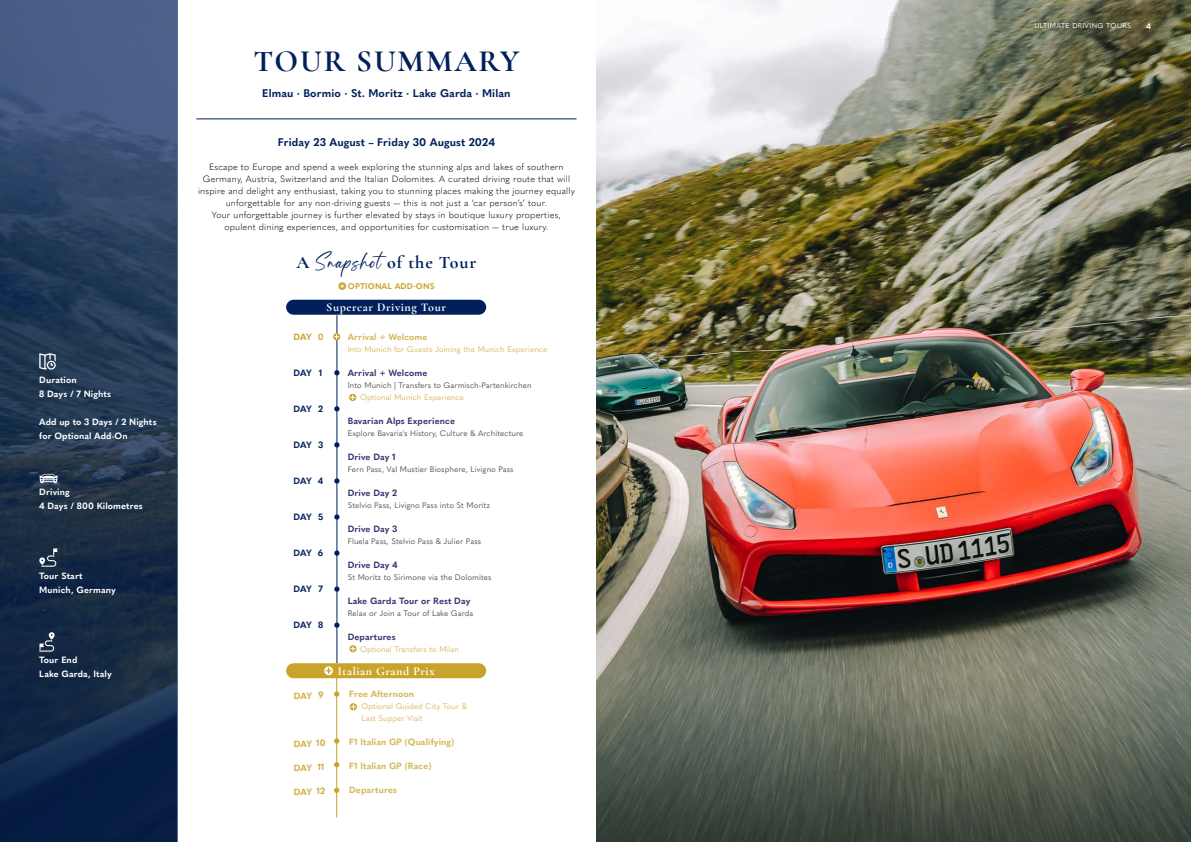
<style>
.page{position:relative;width:1191px;height:842px;background:#fff}
.page>*{position:absolute;margin:0;border:0;box-sizing:border-box;transform-origin:0 0}
.t1{font:700 31px "Cormorant Garamond";letter-spacing:.06em;color:#00205b}
.t2{font:700 18px "Cormorant Garamond";letter-spacing:.05em;color:#00205b}
.t3{font:700 12px "Cormorant Garamond";letter-spacing:.05em;color:#fff}
.t4{font:700 11px "Quasimoda";letter-spacing:.01em;color:#00205b}
.t5{font:300 9px/12px "Quasimoda";letter-spacing:.02em;color:#000;text-align:center}
.t6{font:700 9px/14px "Quasimoda";letter-spacing:.01em;color:#fff}
.t7{font:700 9px "Quasimoda";letter-spacing:.01em;color:#333572}
.t8{font:700 9px "Quasimoda";letter-spacing:.01em;color:#d4b655}
.t9{font:700 9px "Quasimoda";letter-spacing:-.025em;color:#00205b}
.t10{font:700 9px "Quasimoda";letter-spacing:-.015em;color:#d0ab3c}
.t11{font:700 9px "Quasimoda";color:#c9a329}
.t12{font:700 8.2px "Quasimoda";letter-spacing:.02em;color:#c9a42a}
.t13{font:8px/12px "Quasimoda";letter-spacing:.01em;color:#5c595b}
.t14{font:8px/12px "Quasimoda";letter-spacing:.01em;color:#dabc63}
.t15{font:700 8px "Quasimoda";color:#fff}
.t16{font:7px "Quasimoda";letter-spacing:.05em;color:#fff}
.s1{font-family:"Otamendi";font-weight:400;font-size:20px}
.s2{color:#dabc63}
</style>
<div class="page">
<img style="left:596px;top:0;width:595px;height:842px">
<svg style="left:0;top:0;width:177px;height:842px;background:#243957"></svg>
<hr style="left:196px;top:119px;width:380px;height:1px;background:#00205b">
<svg style="left:39px;top:474px;width:19px;height:9px"></svg>
<svg style="left:39px;top:548px;width:19px;height:19px"></svg>
<svg style="left:39px;top:632px;width:16px;height:20px"></svg>
<svg style="left:39px;top:353px;width:17px;height:17px"></svg>
<div style="left:286px;top:300px;width:200px;height:15px;background:#00205b;border-radius:8px"></div>
<hr style="left:336px;top:315px;width:1px;height:348px;background:#00205b">
<svg style="left:334px;top:514px;width:5px;height:6px"></svg>
<svg style="left:334px;top:406px;width:5px;height:5px"></svg>
<svg style="left:334px;top:442px;width:5px;height:5px"></svg>
<svg style="left:334px;top:370px;width:5px;height:5px"></svg>
<svg style="left:334px;top:550px;width:5px;height:6px"></svg>
<svg style="left:334px;top:586px;width:5px;height:6px"></svg>
<svg style="left:334px;top:478px;width:5px;height:6px"></svg>
<svg style="left:333px;top:333px;width:7px;height:7px"></svg>
<svg style="left:334px;top:334px;width:5px;height:5px"></svg>
<svg style="left:334px;top:622px;width:5px;height:6px"></svg>
<div style="left:338px;top:282px;width:8px;height:8px;border:1px solid #c9a42a;border-radius:50%"></div>
<svg style="left:339px;top:283px;width:6px;height:6px"></svg>
<svg style="left:349px;top:645px;width:8px;height:7px"></svg>
<svg style="left:350px;top:646px;width:5px;height:5px"></svg>
<svg style="left:350px;top:703px;width:7px;height:7px"></svg>
<svg style="left:351px;top:704px;width:5px;height:5px"></svg>
<hr style="left:336px;top:670px;width:1px;height:147px;background:#c9a42a">
<svg style="left:334px;top:691px;width:5px;height:6px"></svg>
<svg style="left:334px;top:738px;width:5px;height:6px"></svg>
<svg style="left:334px;top:762px;width:5px;height:5px"></svg>
<svg style="left:334px;top:788px;width:5px;height:5px"></svg>
<div style="left:286px;top:663px;width:200px;height:15px;background:#c9a42a;border-radius:8px"></div>
<svg style="left:324px;top:666px;width:9px;height:9px"></svg>
<svg style="left:326px;top:668px;width:5px;height:5px"></svg>
<svg style="left:349px;top:394px;width:7px;height:7px"></svg>
<svg style="left:350px;top:395px;width:5px;height:5px"></svg>
<p class="t6" style="left:39px;top:372px;width:39px">Duration</p>
<p class="t6" style="left:39px;top:386px;width:73px">8 Days / 7 Nights</p>
<p class="t6" style="left:39px;top:414px;width:119px">Add up to 3 Days / 2 Nights for Optional Add-On</p>
<p class="t6" style="left:39px;top:484px;width:32px">Driving</p>
<p class="t6" style="left:39px;top:498px;width:105px">4 Days / 800 Kilometres</p>
<p class="t6" style="left:39px;top:568px;width:45px">Tour Start</p>
<p class="t6" style="left:39px;top:582px;width:78px">Munich, Germany</p>
<p class="t6" style="left:39px;top:652px;width:40px">Tour End</p>
<p class="t6" style="left:39px;top:666px;width:74px">Lake Garda, Italy</p>
<p class="t1" style="left:253px;top:42px;width:268px">TOUR SUMMARY</p>
<p class="t4" style="left:262px;top:85px;width:250px">Elmau · Bormio · St. Moritz · Lake Garda · Milan</p>
<p class="t4" style="left:278px;top:133px;width:219px">Friday 23 August – Friday 30 August 2024</p>
<p class="t5" style="left:198px;top:160px;width:378px">Escape to Europe and spend a week exploring the stunning alps and lakes of southern Germany, Austria, Switzerland and the Italian Dolomites. A curated driving route that will inspire and delight any enthusiast, taking you to stunning places making the journey equally unforgettable for any non-driving guests — this is not just a ‘car person’s’ tour.</p>
<p class="t5" style="left:212px;top:208px;width:350px">Your unforgettable journey is further elevated by stays in boutique luxury properties, opulent dining experiences, and opportunities for customisation — true luxury.</p>
<p class="t2" style="left:296px;top:251px;width:181px">A <span class="s1">Snapshot</span> of the Tour</p>
<p class="t12" style="left:348px;top:280px;width:88px">OPTIONAL ADD-ONS</p>
<p class="t3" style="left:326px;top:300px;width:121px">Supercar Driving Tour</p>
<p class="t10" style="left:318px;top:330px;width:7px">0</p>
<p class="t9" style="left:319px;top:366px;width:5px">1</p>
<p class="t9" style="left:318px;top:402px;width:6px">2</p>
<p class="t9" style="left:318px;top:438px;width:7px">3</p>
<p class="t9" style="left:318px;top:474px;width:7px">4</p>
<p class="t9" style="left:318px;top:510px;width:7px">5</p>
<p class="t9" style="left:318px;top:546px;width:7px">6</p>
<p class="t9" style="left:318px;top:582px;width:6px">7</p>
<p class="t9" style="left:318px;top:618px;width:7px">8</p>
<p class="t11" style="left:293px;top:330px;width:20px">DAY</p>
<p class="t9" style="left:293px;top:366px;width:20px">DAY</p>
<p class="t9" style="left:293px;top:402px;width:20px">DAY</p>
<p class="t9" style="left:293px;top:438px;width:20px">DAY</p>
<p class="t9" style="left:293px;top:474px;width:20px">DAY</p>
<p class="t9" style="left:293px;top:510px;width:20px">DAY</p>
<p class="t9" style="left:293px;top:546px;width:20px">DAY</p>
<p class="t9" style="left:293px;top:582px;width:20px">DAY</p>
<p class="t9" style="left:293px;top:618px;width:20px">DAY</p>
<p class="t10" style="left:318px;top:688px;width:7px">9</p>
<p class="t10" style="left:294px;top:689px;width:20px">DAY</p>
<p class="t10" style="left:294px;top:737px;width:33px">DAY 10</p>
<p class="t10" style="left:317px;top:760px;width:9px">11</p>
<p class="t10" style="left:316px;top:784px;width:10px">12</p>
<p class="t10" style="left:294px;top:761px;width:20px">DAY</p>
<p class="t10" style="left:294px;top:785px;width:20px">DAY</p>
<p class="t8" style="left:348px;top:330px;width:81px">Arrival + Welcome</p>
<p class="t14" style="left:348px;top:342px;width:201px">Into Munich for Guests Joining the Munich Experience</p>
<p class="t7" style="left:348px;top:366px;width:81px">Arrival + Welcome</p>
<p class="t13" style="left:360px;top:378px;width:173px;text-indent:-12px">Into Munich | Transfers to Garmisch-Partenkirchen<br><span class="s2">Optional Munich Experience</span></p>
<p class="t7" style="left:348px;top:414px;width:109px">Bavarian Alps Experience</p>
<p class="t13" style="left:348px;top:426px;width:177px">Explore Bavaria's History, Culture &amp; Architecture</p>
<p class="t7" style="left:348px;top:450px;width:50px">Drive Day 1</p>
<p class="t13" style="left:348px;top:462px;width:167px">Fern Pass, Val Mustier Biosphere, Livigno Pass</p>
<p class="t7" style="left:348px;top:486px;width:51px">Drive Day 2</p>
<p class="t13" style="left:348px;top:498px;width:144px">Stelvio Pass, Livigno Pass into St Moritz</p>
<p class="t7" style="left:348px;top:522px;width:51px">Drive Day 3</p>
<p class="t13" style="left:348px;top:534px;width:135px">Fluela Pass, Stelvio Pass &amp; Julier Pass</p>
<p class="t7" style="left:348px;top:558px;width:51px">Drive Day 4</p>
<p class="t13" style="left:348px;top:570px;width:145px">St Moritz to Sirimone via the Dolomites</p>
<p class="t7" style="left:348px;top:594px;width:124px">Lake Garda Tour or Rest Day</p>
<p class="t13" style="left:348px;top:606px;width:127px">Relax or Join a Tour of Lake Garda</p>
<p class="t7" style="left:348px;top:630px;width:49px">Departures</p>
<p class="t14" style="left:360px;top:642px;width:100px">Optional Transfers to Milan</p>
<p class="t3" style="left:338px;top:663px;width:98px">Italian Grand Prix</p>
<p class="t8" style="left:349px;top:687px;width:66px">Free Afternoon</p>
<p class="t14" style="left:361px;top:700px;width:107px">Optional Guided City Tour &amp;<br>Last Supper Visit</p>
<p class="t8" style="left:349px;top:735px;width:107px">F1 Italian GP (Qualifying)</p>
<p class="t8" style="left:349px;top:759px;width:84px">F1 Italian GP (Race)</p>
<p class="t8" style="left:349px;top:783px;width:49px">Departures</p>
<p class="t16" style="left:1034px;top:21px;width:98px">ULTIMATE DRIVING TOURS</p>
<p class="t15" style="left:1146px;top:20px;width:6px">4</p>
</div>
